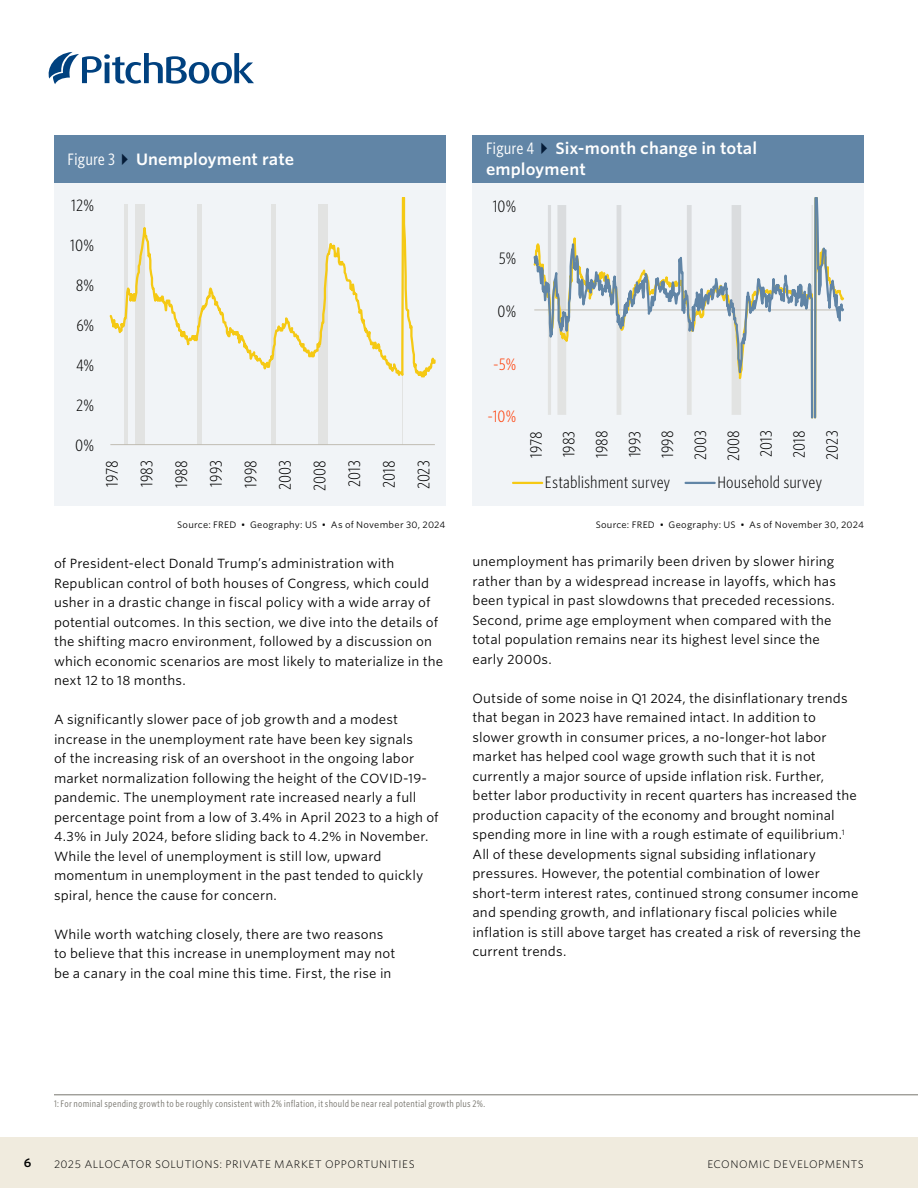
<style>
.page{position:relative;width:918px;height:1188px;background:#fff}
.page>*{position:absolute;margin:0;border:0;box-sizing:border-box;transform-origin:0 0}
.t1{font:300 16.05px/34.7px "Whitney Cond S Sm";letter-spacing:-.005em;color:#000;text-align:justify}
.t2{font:300 15.75px/32.8px "Whitney Cond S Sm";color:#000;text-align:justify}
.Allocators_chart_title{font:600 15.75px/21px "Whitney S Sm";letter-spacing:.005em;color:#fff}
.Allocators_chart_title-2{font:15.75px "Whitney Cond S Sm";color:#fff}
.t3{font:300 15.75px "Whitney Cond S Sm";color:#ff3800}
.t4{font:300 15.6px "Whitney Cond S Sm";color:#000}
.CR_Body_copy{font:12.75px/19.5px "Whitney S Sm";letter-spacing:.01em;color:#000}
.t5{font:600 12px "Whitney S Sm";color:#000}
.Allocators_footer_left{font:300 10.5px "Whitney S Sm";letter-spacing:.05em;color:#000}
.Allocators_footer_right{font:300 10.5px "Whitney S Sm";letter-spacing:.045em;color:#000}
.CR_Footnote{font:9px "Whitney Cond S Sm";letter-spacing:.02em;color:#78766f}
.Allocators_source_tag{font:9px "Whitney S Sm";letter-spacing:.025em;color:#000}
</style>
<div class="page">
<div style="left:0;top:1137px;width:918px;height:51px;background:#f0ebde"></div>
<svg style="left:49px;top:52px;width:205px;height:32px"></svg>
<div style="left:54px;top:182px;width:392px;height:324px;background:#f1f4f7"></div>
<div style="left:54px;top:135px;width:392px;height:47px;background:#6185a6"></div>
<hr style="left:402px;top:204px;width:1px;height:241px;background:#c0bcb2">
<div style="left:318px;top:204px;width:10px;height:241px;background:#e2e3e2"></div>
<div style="left:271px;top:204px;width:5px;height:241px;background:#e2e3e2"></div>
<div style="left:197px;top:204px;width:5px;height:241px;background:#e2e3e2"></div>
<div style="left:135px;top:204px;width:9px;height:241px;background:#e2e3e2"></div>
<hr style="left:124px;top:204px;width:4px;height:241px;background:#e2e3e2">
<hr style="left:110px;top:444px;width:325px;height:1px;background:#c0bcb2">
<svg style="left:109px;top:197px;width:327px;height:214px"></svg>
<div style="left:472px;top:182px;width:392px;height:324px;background:#f1f4f7"></div>
<div style="left:472px;top:135px;width:392px;height:47px;background:#6185a6"></div>
<svg style="left:532px;top:182px;width:282px;height:233px"></svg>
<svg style="left:811px;top:197px;width:33px;height:222px"></svg>
<hr style="left:513px;top:482px;width:29px;height:2px;background:#f5c914">
<hr style="left:686px;top:482px;width:29px;height:2px;background:#6185a6">
<hr style="left:54px;top:1095px;width:864px;height:1px;background:#78766f">
<p class="Allocators_chart_title-2" style="left:68px;top:149px;width:49px">Figure 3</p>
<p class="Allocators_chart_title" style="left:136px;top:148px;width:160px">Unemployment rate</p>
<p class="t4" style="left:71px;top:195px;width:24px">12%</p>
<p class="t4" style="left:70px;top:235px;width:25px">10%</p>
<p class="t4" style="left:76px;top:275px;width:20px">8%</p>
<p class="t4" style="left:76px;top:315px;width:19px">6%</p>
<p class="t4" style="left:76px;top:355px;width:20px">4%</p>
<p class="t4" style="left:76px;top:395px;width:20px">2%</p>
<p class="t4" style="left:75px;top:435px;width:20px">0%</p>
<p class="t1" style="left:94px;top:491px;width:32px;rotate:-90deg">1978<br>1983<br>1988<br>1993<br>1998<br>2003<br>2008<br>2013<br>2018<br>2023</p>
<p class="Allocators_source_tag" style="left:177px;top:519px;width:270px">Source: FRED • Geography: US • As of November 30, 2024</p>
<p class="CR_Body_copy" style="left:54px;top:554px;width:391px">of President-elect Donald Trump’s administration with Republican control of both houses of Congress, which could usher in a drastic change in fiscal policy with a wide array of potential outcomes. In this section, we dive into the details of the shifting macro environment, followed by a discussion on which economic scenarios are most likely to materialize in the next 12 to 18 months.</p>
<p class="CR_Body_copy" style="left:54px;top:710px;width:386px">A significantly slower pace of job growth and a modest increase in the unemployment rate have been key signals<br>of the increasing risk of an overshoot in the ongoing labor market normalization following the height of the COVID-19- pandemic. The unemployment rate increased nearly a full percentage point from a low of 3.4% in April 2023 to a high of 4.3% in July 2024, before sliding back to 4.2% in November.<br>While the level of unemployment is still low, upward momentum in unemployment in the past tended to quickly spiral, hence the cause for concern.</p>
<p class="CR_Body_copy" style="left:54px;top:924px;width:343px">While worth watching closely, there are two reasons to believe that this increase in unemployment may not be a canary in the coal mine this time. First, the rise in</p>
<p class="Allocators_chart_title" style="left:486px;top:138px;width:273px;text-indent:69px">Six-month change in total employment</p>
<p class="Allocators_chart_title-2" style="left:486px;top:138px;width:50px">Figure 4</p>
<p class="t2" style="left:493px;top:189px;width:25px">10%</p>
<p class="t2" style="left:499px;top:242px;width:19px">5%</p>
<p class="t2" style="left:498px;top:294px;width:20px">0%</p>
<p class="t3" style="left:493px;top:354px;width:24px">-5%</p>
<p class="t3" style="left:488px;top:407px;width:30px">-10%</p>
<p class="t2" style="left:519px;top:461px;width:32px;rotate:-90deg">1978<br>1983<br>1988<br>1993<br>1998<br>2003<br>2008<br>2013<br>2018<br>2023</p>
<p class="t2" style="left:545px;top:465px;width:127px">Establishment survey</p>
<p class="t2" style="left:718px;top:465px;width:106px">Household survey</p>
<p class="Allocators_source_tag" style="left:596px;top:519px;width:270px">Source: FRED • Geography: US • As of November 30, 2024</p>
<p class="CR_Body_copy" style="left:472px;top:552px;width:365px">unemployment has primarily been driven by slower hiring rather than by a widespread increase in layoffs, which has been typical in past slowdowns that preceded recessions.<br>Second, prime age employment when compared with the total population remains near its highest level since the early 2000s.</p>
<p class="CR_Body_copy" style="left:472px;top:688px;width:390px">Outside of some noise in Q1 2024, the disinflationary trends that began in 2023 have remained intact. In addition to slower growth in consumer prices, a no-longer-hot labor market has helped cool wage growth such that it is not currently a major source of upside inflation risk. Further, better labor productivity in recent quarters has increased the production capacity of the economy and brought nominal spending more in line with a rough estimate of equilibrium.<sup>1<br></sup>All of these developments signal subsiding inflationary pressures. However, the potential combination of lower short-term interest rates, continued strong consumer income and spending growth, and inflationary fiscal policies while inflation is still above target has created a risk of reversing the current trends.</p>
<p class="CR_Footnote" style="left:54px;top:1098px;width:433px">1: For nominal spending growth to be roughly consistent with 2% inflation, it should be near real potential growth plus 2%.</p>
<p class="t5" style="left:24px;top:1154px;width:9px">6</p>
<p class="Allocators_footer_left" style="left:54px;top:1156px;width:362px">2025 ALLOCATOR SOLUTIONS: PRIVATE MARKET OPPORTUNITIES</p>
<p class="Allocators_footer_right" style="left:707px;top:1157px;width:158px">ECONOMIC DEVELOPMENTS</p>
</div>
